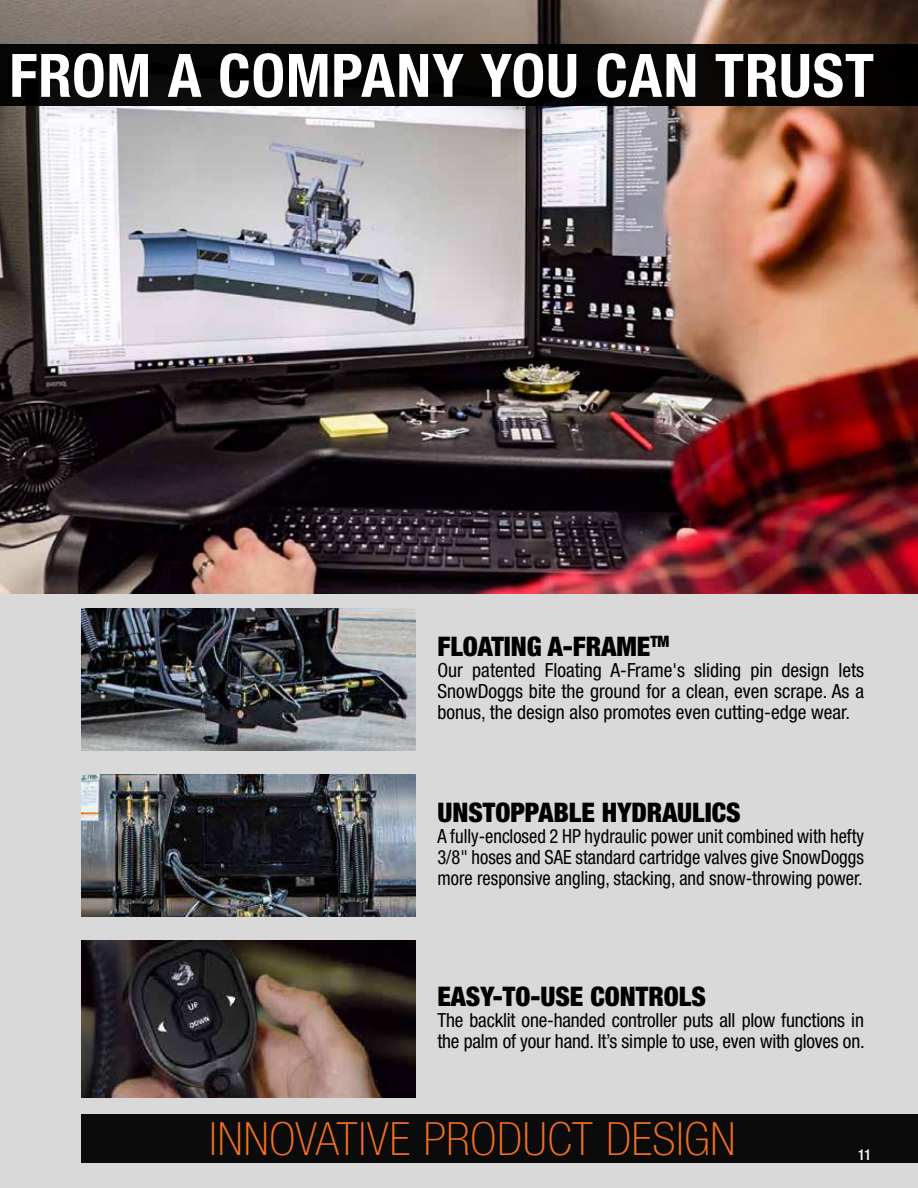
<style>
.page{position:relative;width:918px;height:1188px;background:#d9d9d9}
.page>*{position:absolute;margin:0;border:0;box-sizing:border-box;transform-origin:0 0}
.t1{font:700 condensed 60px "Helvetica Neue LT Pro";letter-spacing:.015em;color:#fff}
.t2{font:100 condensed 45.9px "Helvetica Neue LT Pro";letter-spacing:.015em;color:#f36f21;scale:1.05 1}
.t3{font:900 condensed 27px "Helvetica Neue LT Pro";color:#000}
.t4{font:condensed 19.5px/21px "Helvetica Neue LT Pro";color:#000;text-align:justify}
.t5{font:condensed 19.5px/21px "Helvetica Neue LT Pro";color:#000;text-align:justify;scale:.95 1}
.t6{font:500 condensed 15px "Helvetica Neue LT Pro";color:#fff}
</style>
<div class="page">
<img style="left:0;top:0;width:918px;height:594px">
<div style="left:0;top:44px;width:918px;height:62px;background:#000"></div>
<div style="left:81px;top:1115px;width:837px;height:48px;background:#0b0b0b"></div>
<img style="left:81px;top:609px;width:335px;height:142px">
<img style="left:81px;top:775px;width:335px;height:142px">
<img style="left:81px;top:941px;width:335px;height:156px">
<h1 class="t1" style="left:9px;top:39px;width:866px">FROM A COMPANY YOU CAN TRUST</h1>
<h3 class="t3" style="left:437px;top:630px;width:234px">FLOATING A-FRAME<sup>TM</sup></h3>
<p class="t4" style="left:437px;top:660px;width:428px">Our patented Floating A-Frame's sliding pin design lets SnowDoggs bite the ground for a clean, even scrape. As a bonus, the design also promotes even cutting-edge wear.</p>
<h3 class="t3" style="left:437px;top:796px;width:305px">UNSTOPPABLE HYDRAULICS</h3>
<p class="t5" style="left:437px;top:826px;width:451px">A fully-enclosed 2 HP hydraulic power unit combined with hefty 3/8" hoses and SAE standard cartridge valves give SnowDoggs more responsive angling, stacking, and snow-throwing power.</p>
<h3 class="t3" style="left:437px;top:980px;width:270px">EASY-TO-USE CONTROLS</h3>
<p class="t4" style="left:437px;top:1010px;width:429px">The backlit one-handed controller puts all plow functions in the palm of your hand. It’s simple to use, even with gloves on.</p>
<h2 class="t2" style="left:209px;top:1114px;width:503px">INNOVATIVE PRODUCT DESIGN</h2>
<p class="t6" style="left:858px;top:1146px;width:15px">11</p>
</div>
